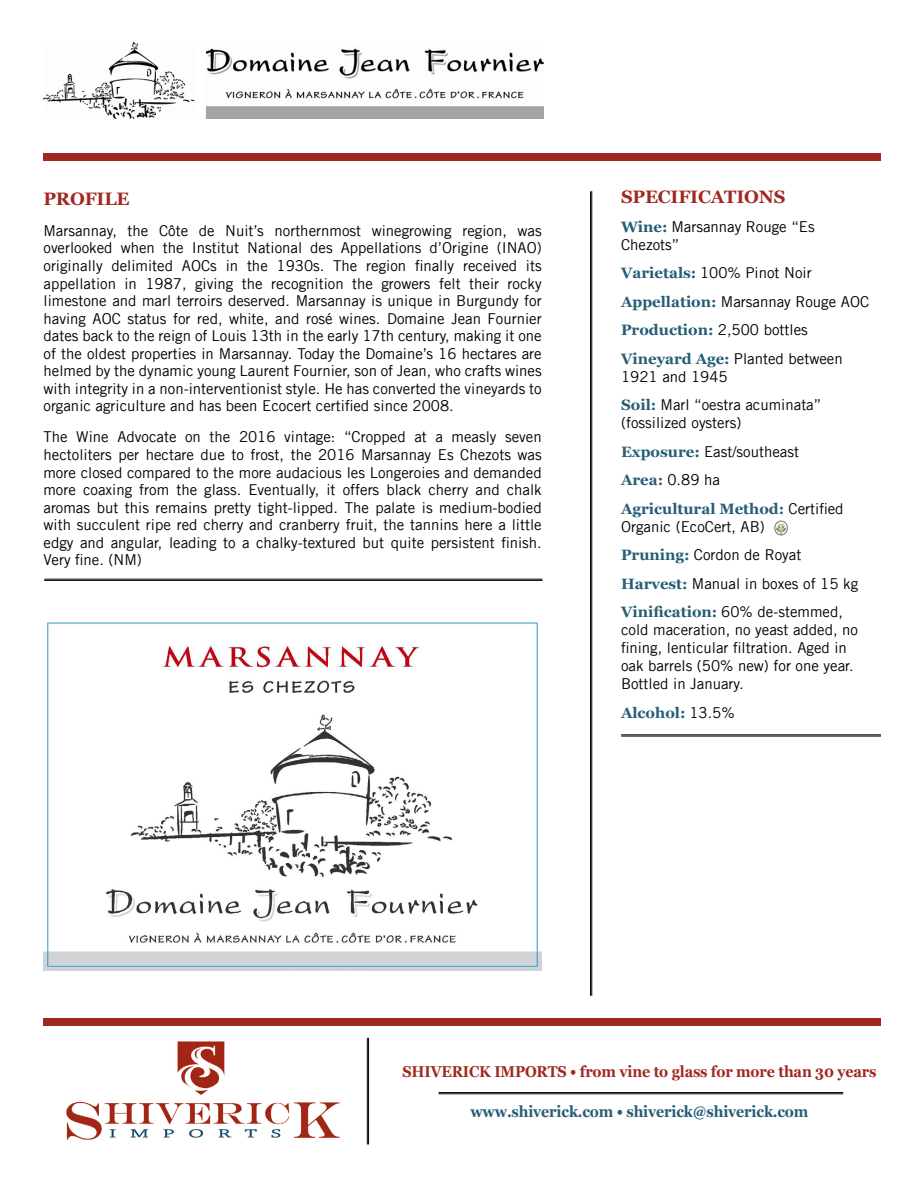
<style>
.page{position:relative;width:918px;height:1188px;background:#fff}
.page>*{position:absolute;margin:0;border:0;box-sizing:border-box;transform-origin:0 0}
.t1{font:700 18px "Georgia";letter-spacing:-.01em;color:#a12821}
.t2{font:700 15.75px "Georgia";letter-spacing:-.01em;color:#a12821;scale:.91 1}
.t3{font:700 15.75px "Georgia";letter-spacing:-.01em;color:#255d75;scale:.91 1}
.t4{font:15px/17.5px "Trade Gothic LT";color:#000}
.t5{font:700 15px "Georgia";color:#255d75}
.s1{font-family:"Georgia";font-weight:700;color:#255d75}
.s2{font-family:"Trade Gothic LT";font-weight:400;color:#000}
</style>
<div class="page">
<img style="left:44px;top:43px;width:499px;height:76px">
<img style="left:44px;top:622px;width:498px;height:348px">
<hr style="left:621px;top:735px;width:260px;height:1px;background:#000">
<hr style="left:621px;top:736px;width:260px;height:1px;background:#000">
<hr style="left:439px;top:1092px;width:404px;height:1px;background:#000">
<hr style="left:439px;top:1094px;width:404px;height:1px;background:#000">
<img style="left:774px;top:520px;width:15px;height:16px">
<div style="left:44px;top:153px;width:837px;height:7px;background:#a12821"></div>
<hr style="left:44px;top:579px;width:498px;height:1px;background:#000">
<hr style="left:44px;top:580px;width:498px;height:1px;background:#000">
<div style="left:44px;top:1018px;width:837px;height:7px;background:#a12821"></div>
<img style="left:66px;top:1041px;width:274px;height:99px">
<hr style="left:590px;top:191px;width:1px;height:805px;background:#000">
<hr style="left:592px;top:191px;width:1px;height:805px;background:#000">
<hr style="left:367px;top:1038px;width:1px;height:106px;background:#000">
<hr style="left:368px;top:1038px;width:1px;height:106px;background:#000">
<p class="t1" style="left:44px;top:185px;width:88px">PROFILE</p>
<p class="t4" style="left:44px;top:222px;width:500px;text-align:justify">Marsannay, the Côte de Nuit’s northernmost winegrowing region, was overlooked when the Institut National des Appellations d’Origine (INAO) originally delimited AOCs in the 1930s. The region finally received its appellation in 1987, giving the recognition the growers felt their rocky limestone and marl terroirs deserved. Marsannay is unique in Burgundy for having AOC status for red, white, and rosé wines. Domaine Jean Fournier dates back to the reign of Louis 13th in the early 17th century, making it one of the oldest properties in Marsannay. Today the Domaine’s 16 hectares are helmed by the dynamic young Laurent Fournier, son of Jean, who crafts wines with integrity in a non-interventionist style. He has converted the vineyards to organic agriculture and has been Ecocert certified since 2008.</p>
<p class="t4" style="left:44px;top:428px;width:500px;text-align:justify">The Wine Advocate on the 2016 vintage: “Cropped at a measly seven hectoliters per hectare due to frost, the 2016 Marsannay Es Chezots was more closed compared to the more audacious les Longeroies and demanded more coaxing from the glass. Eventually, it offers black cherry and chalk aromas but this remains pretty tight-lipped. The palate is medium-bodied with succulent ripe red cherry and cranberry fruit, the tannins here a little edgy and angular, leading to a chalky-textured but quite persistent finish.<br>Very fine. (NM)</p>
<p class="t1" style="left:621px;top:184px;width:166px">SPECIFICATIONS</p>
<p class="t4" style="left:621px;top:217px;width:195px;line-height:18px"><span class="s1">Wine:</span> Marsannay Rouge “Es<br>Chezots”</p>
<p class="t4" style="left:621px;top:259px;width:250px;line-height:28.5px"><span class="s1">Varietals:</span> 100% Pinot Noir<br><span class="s1">Appellation:</span> Marsannay Rouge AOC<br><span class="s1">Production:</span> 2,500 bottles<br><span class="s1">Vineyard Age:</span> Planted between</p>
<p class="t4" style="left:621px;top:362px;width:202px;line-height:28.5px">1921 and 1945<br><span class="s1">Soil:</span> Marl “oestra acuminata”</p>
<p class="t4" style="left:621px;top:409px;width:179px;line-height:28.5px">(fossilized oysters)<br><span class="s1">Exposure:</span> East/southeast<br><span class="s1">Area:</span> 0.89 ha</p>
<p class="t5" style="left:621px;top:497px;width:224px">Agricultural Method: <span class="s2">Certified</span></p>
<p class="t4" style="left:621px;top:512px;width:239px;line-height:28.5px">Organic (EcoCert, AB)<br><span class="s1">Pruning:</span> Cordon de Royat<br><span class="s1">Harvest:</span> Manual in boxes of 15 kg<br><span class="s1">Vinification:</span> 60% de-stemmed,</p>
<p class="t4" style="left:621px;top:621px;width:239px;line-height:18px">cold maceration, no yeast added, no fining, lenticular filtration. Aged in oak barrels (50% new) for one year.<br>Bottled in January.</p>
<p class="t5" style="left:621px;top:701px;width:115px">Alcohol: <span class="s2">13.5%</span></p>
<p class="t2" style="left:402px;top:1060px;width:523px">SHIVERICK IMPORTS • from vine to glass for more than 30 years</p>
<p class="t3" style="left:470px;top:1100px;width:373px">www.shiverick.com • shiverick@shiverick.com</p>
</div>
